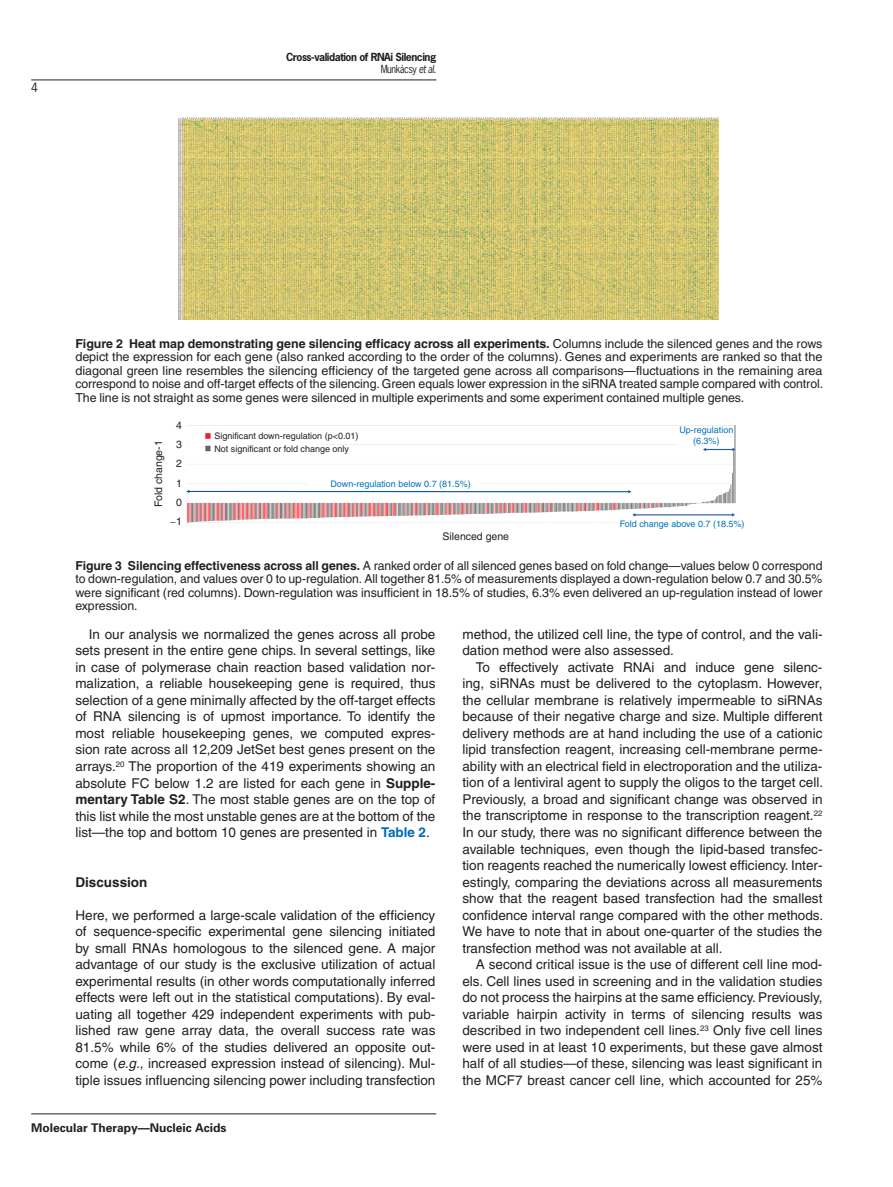
<style>
.page{position:relative;width:893px;height:1187px;background:#fff}
.page>*{position:absolute;margin:0;border:0;box-sizing:border-box;transform-origin:0 0}
.t1{font:13.5px/16.5px "Helvetica";color:#231f20;text-align:justify}
.t2{font:700 13.5px "Helvetica";color:#231f20}
.t3{font:12.3px/13.5px "Helvetica";letter-spacing:-.005em;color:#231f20;text-align:justify}
.t4{font:700 12px "Univers";color:#231f20}
.t5{font:12px "News Gothic";color:#231f20}
.t6{font:700 10.5px/11.7px "News Gothic";letter-spacing:-.045em;color:#231f20;text-align:right}
.t7{font:10.5px/19.4px "Helvetica";color:#231f20;text-align:justify}
.t8{font:9px/10.8px "Helvetica";color:#0072bc;text-align:center}
.t9{font:9px/12.9px "Helvetica";color:#231f20}
.s1{font-weight:400}
.s2{font-weight:400;font-style:italic}
.s3{font-weight:700}
.s4{font-weight:700;color:#006cb3}
.s5{font-style:italic}
</style>
<div class="page">
<hr style="left:31px;top:1113px;width:405px;height:1px;background:#231f20">
<hr style="left:31px;top:80px;width:405px;height:1px;background:#231f20">
<img style="left:179px;top:118px;width:540px;height:202px">
<img style="left:186px;top:425px;width:550px;height:98px">
<p class="t5" style="left:31px;top:80px;width:8px">4</p>
<p class="t6" style="left:286px;top:51px;width:152px">Cross-validation of RNAi Silencing<br><span class="s1">Munkácsy</span> <span class="s2">et al.</span></p>
<p class="t3" style="left:75px;top:336px;width:749px"><span class="s3">Figure 2 Heat map demonstrating gene silencing efficacy across all experiments.</span> Columns include the silenced genes and the rows depict the expression for each gene (also ranked according to the order of the columns). Genes and experiments are ranked so that the diagonal green line resembles the silencing efficiency of the targeted gene across all comparisons—fluctuations in the remaining area correspond to noise and off-target effects of the silencing. Green equals lower expression in the siRNA treated sample compared with control.<br>The line is not straight as some genes were silenced in multiple experiments and some experiment contained multiple genes.</p>
<p class="t7" style="left:176px;top:415px;width:7px">4</p>
<p class="t7" style="left:176px;top:434px;width:7px">3<br>2<br>1</p>
<p class="t7" style="left:149px;top:507px;width:68px;rotate:-90deg">Fold change-1</p>
<p class="t7" style="left:170px;top:492px;width:13px;text-align:center">0 −1</p>
<p class="t9" style="left:214px;top:429px;width:146px">Significant down-regulation (p&lt;0.01)<br>Not significant or fold change only</p>
<p class="t8" style="left:330px;top:478px;width:142px">Down-regulation below 0.7 (81.5%)</p>
<p class="t7" style="left:442px;top:526px;width:68px">Silenced gene</p>
<p class="t8" style="left:679px;top:424px;width:56px">Up-regulation (6.3%)</p>
<p class="t8" style="left:620px;top:518px;width:126px">Fold change above 0.7 (18.5%)</p>
<p class="t3" style="left:75px;top:559px;width:748px"><span class="s3">Figure 3 Silencing effectiveness across all genes.</span> A ranked order of all silenced genes based on fold change—values below 0 correspond to down-regulation, and values over 0 to up-regulation. All together 81.5% of measurements displayed a down-regulation below 0.7 and 30.5% were significant (red columns). Down-regulation was insufficient in 18.5% of studies, 6.3% even delivered an up-regulation instead of lower expression.</p>
<p class="t1" style="left:75px;top:626px;width:362px;text-indent:14px">In our analysis we normalized the genes across all probe sets present in the entire gene chips. In several settings, like in case of polymerase chain reaction based validation nor&shy;malization, a reliable housekeeping gene is required, thus selection of a gene minimally affected by the off-target effects of RNA silencing is of upmost importance. To identify the most reliable housekeeping genes, we computed expres&shy;sion rate across all 12,209 JetSet best genes present on the arrays.<sup>20</sup> The proportion of the 419 experiments showing an absolute FC below 1.2 are listed for each gene in <span class="s3">Supple&shy;mentary Table S2</span>. The most stable genes are on the top of this list while the most unstable genes are at the bottom of the list—the top and bottom 10 genes are presented in <span class="s4">Table 2</span>.</p>
<p class="t2" style="left:75px;top:873px;width:74px">Discussion</p>
<p class="t1" style="left:75px;top:906px;width:361px">Here, we performed a large-scale validation of the efficiency of sequence-specific experimental gene silencing initiated by small RNAs homologous to the silenced gene. A major advantage of our study is the exclusive utilization of actual experimental results (in other words computationally inferred effects were left out in the statistical computations). By eval&shy;uating all together 429 independent experiments with pub&shy;lished raw gene array data, the overall success rate was 81.5% while 6% of the studies delivered an opposite out&shy;come (<span class="s5">e.g.</span>, increased expression instead of silencing). Mul&shy;tiple issues influencing silencing power including transfection</p>
<p class="t1" style="left:462px;top:626px;width:362px">method, the utilized cell line, the type of control, and the vali&shy;dation method were also assessed.</p>
<p class="t1" style="left:462px;top:659px;width:362px;text-indent:14px">To effectively activate RNAi and induce gene silenc&shy;ing, siRNAs must be delivered to the cytoplasm. However, the cellular membrane is relatively impermeable to siRNAs because of their negative charge and size. Multiple different delivery methods are at hand including the use of a cationic lipid transfection reagent, increasing cell-membrane perme&shy;ability with an electrical field in electroporation and the utiliza&shy;tion of a lentiviral agent to supply the oligos to the target cell.<br>Previously, a broad and significant change was observed in the transcriptome in response to the transcription reagent.<sup>22<br></sup>In our study, there was no significant difference between the available techniques, even though the lipid-based transfec&shy;tion reagents reached the numerically lowest efficiency. Inter&shy;estingly, comparing the deviations across all measurements show that the reagent based transfection had the smallest confidence interval range compared with the other methods.<br>We have to note that in about one-quarter of the studies the transfection method was not available at all.</p>
<p class="t1" style="left:462px;top:956px;width:362px;text-indent:14px">A second critical issue is the use of different cell line mod&shy;els. Cell lines used in screening and in the validation studies do not process the hairpins at the same efficiency. Previously, variable hairpin activity in terms of silencing results was described in two independent cell lines.<sup>23</sup> Only five cell lines were used in at least 10 experiments, but these gave almost half of all studies—of these, silencing was least significant in the MCF7 breast cancer cell line, which accounted for 25%</p>
<p class="t4" style="left:31px;top:1120px;width:197px">Molecular Therapy—Nucleic Acids</p>
</div>
